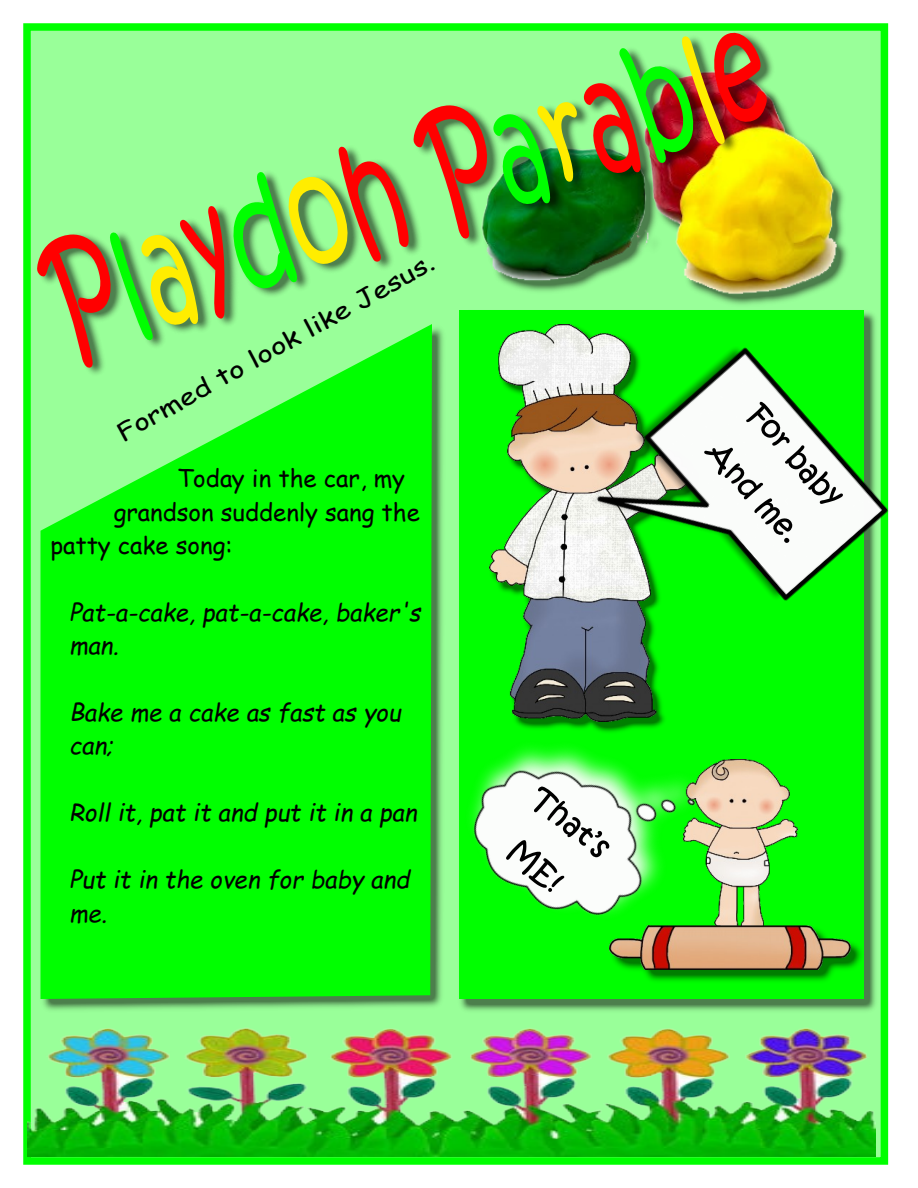
<style>
.page{position:relative;width:918px;height:1188px;background:#fff}
.page>*{position:absolute;margin:0;border:0;box-sizing:border-box;transform-origin:0 0}
.t1{font:144.3px "Kristen ITC";color:#f00;scale:.66 1}
.t2{font:italic 24px/33.5px "Comic Sans MS";color:#000}
.t3{font:24px "Comic Sans MS";color:#000}
.t4{font:24px "Comic Sans MS";color:#000;scale:1.23 1}
.s1{color:#0f0}
.s2{color:#ffed00}
</style>
<div class="page">
<div style="left:23px;top:23px;width:865px;height:1142px;background:#9f9;border:8px solid #0f0"></div>
<img style="left:854px;top:31px;width:35px;height:299px">
<img style="left:854px;top:34px;width:30px;height:296px">
<img style="left:27px;top:978px;width:849px;height:179px">
<img style="left:457px;top:308px;width:423px;height:707px">
<div style="left:459px;top:310px;width:405px;height:689px;background:#0f0"></div>
<img style="left:23px;top:23px;width:831px;height:397px">
<img style="left:38px;top:322px;width:410px;height:693px">
<svg style="left:37px;top:321px;width:397px;height:680px;fill:#0f0"></svg>
<img style="left:489px;top:325px;width:199px;height:338px">
<img style="left:430px;top:663px;width:254px;height:295px">
<img style="left:684px;top:759px;width:114px;height:164px">
<img style="left:607px;top:923px;width:259px;height:63px">
<img style="left:610px;top:925px;width:241px;height:45px">
<svg style="left:506px;top:786px;width:103px;height:106px;background:#d7dcd7"></svg>
<img style="left:567px;top:330px;width:322px;height:334px">
<svg style="left:704px;top:401px;width:139px;height:142px;background:#c2dac2"></svg>
<h1 class="t1" style="left:22px;top:218px;width:1140px;rotate:-19deg">P<span class="s1">l</span><span class="s2">a</span>y<span class="s1">d</span><span class="s2">o</span>h P<span class="s1">a</span><span class="s2">r</span>a<span class="s1">b</span><span class="s2">l</span>e</h1>
<p class="t4" style="left:113px;top:425px;width:293px;rotate:-29deg">Formed to look like Jesus.</p>
<p class="t3" style="left:177px;top:468px;width:229px">Today in the car, my</p>
<p class="t3" style="left:114px;top:501px;width:308px">grandson suddenly sang the</p>
<p class="t3" style="left:50px;top:535px;width:184px">patty cake song:</p>
<p class="t2" style="left:69px;top:598px;width:353px">Pat-a-cake, pat-a-cake, baker's man.</p>
<p class="t2" style="left:69px;top:698px;width:333px">Bake me a cake as fast as you can;</p>
<p class="t2" style="left:69px;top:798px;width:349px">Roll it, pat it and put it in a pan</p>
<p class="t2" style="left:69px;top:865px;width:342px">Put it in the oven for baby and me.</p>
</div>
